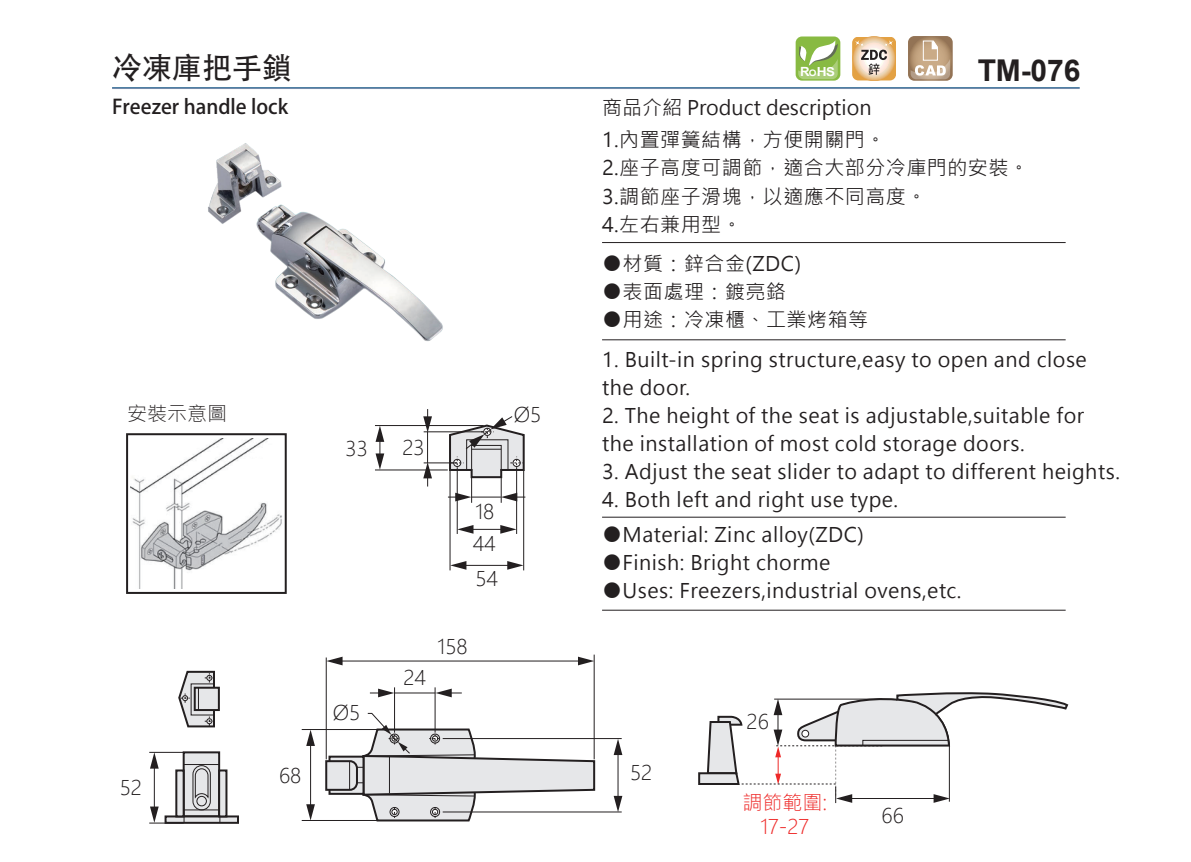
<style>
.page{position:relative;width:1191px;height:862px;background:#fff}
.page>*{position:absolute;margin:0;border:0;box-sizing:border-box;transform-origin:0 0}
.t1{font:30px "Adobe Heiti Std";color:#231f20}
.t2{font:700 30px "Arial";color:#231f20}
.t3{font:20px/28px "Microsoft Jheng Hei UI Regular";letter-spacing:.025em;color:#231f20}
.t4{font:20px/32.6px "Microsoft Jheng Hei UI Light";color:#231f20}
.t5{font:20px "Microsoft Jheng Hei UI Regular";color:#231f20}
.t6{font:700 20px "Adobe Fan Heiti Std";color:#231f20}
.t7{font:20px/24px "Microsoft Jheng Hei UI Light";color:#ee2928;text-align:center}
.t8{font:700 12.4px "Arial";color:#fff;scale:1.1 1}
.s1{font-size:12.6px}
.s2{font-size:8.8px}
</style>
<div class="page">
<svg style="left:908px;top:36px;width:44px;height:45px;background:#bfa68b"></svg>
<div style="left:795px;top:36px;width:45px;height:45px;background:#88ba42;border-radius:6px"></div>
<svg style="left:798px;top:40px;width:40px;height:39px"></svg>
<svg style="left:852px;top:37px;width:44px;height:43px;background:#d9bb94"></svg>
<hr style="left:602px;top:242px;width:463px;height:1px;background:#231f20">
<hr style="left:602px;top:516px;width:463px;height:1px;background:#231f20">
<hr style="left:602px;top:339px;width:463px;height:1px;background:#231f20">
<hr style="left:602px;top:609px;width:463px;height:1px;background:#231f20">
<div style="left:126px;top:433px;width:161px;height:160px;border:2px solid #231f20"></div>
<img style="left:130px;top:439px;width:152px;height:149px">
<img style="left:208px;top:143px;width:235px;height:198px">
<svg style="left:698px;top:692px;width:371px;height:110px"></svg>
<hr style="left:375px;top:425px;width:109px;height:1px;background:#231f20">
<hr style="left:375px;top:469px;width:73px;height:1px;background:#231f20">
<hr style="left:424px;top:431px;width:60px;height:1px;background:#231f20">
<hr style="left:424px;top:462px;width:33px;height:1px;background:#231f20">
<hr style="left:427px;top:431px;width:1px;height:32px;background:#231f20">
<svg style="left:375px;top:426px;width:9px;height:43px"></svg>
<hr style="left:449px;top:470px;width:1px;height:100px;background:#231f20">
<hr style="left:523px;top:470px;width:1px;height:100px;background:#231f20">
<hr style="left:457px;top:471px;width:1px;height:63px;background:#231f20">
<hr style="left:516px;top:471px;width:1px;height:63px;background:#231f20">
<hr style="left:470px;top:528px;width:33px;height:1px;background:#231f20">
<svg style="left:457px;top:525px;width:16px;height:8px"></svg>
<svg style="left:500px;top:525px;width:16px;height:8px"></svg>
<hr style="left:463px;top:564px;width:47px;height:1px;background:#231f20">
<svg style="left:450px;top:561px;width:16px;height:8px"></svg>
<svg style="left:507px;top:561px;width:16px;height:8px"></svg>
<svg style="left:448px;top:416px;width:78px;height:86px"></svg>
<svg style="left:423px;top:409px;width:9px;height:23px"></svg>
<svg style="left:423px;top:462px;width:9px;height:24px"></svg>
<div style="left:194px;top:686px;width:26px;height:25px;background:#e6e7e9;border:2px solid #231f20"></div>
<svg style="left:178px;top:670px;width:38px;height:58px"></svg>
<div style="left:183px;top:751px;width:37px;height:66px;background:#e6e7e9;border:2px solid #231f20"></div>
<svg style="left:165px;top:815px;width:74px;height:8px"></svg>
<div style="left:175px;top:769px;width:10px;height:48px;background:#e6e7e9;border:2px solid #231f20"></div>
<div style="left:218px;top:769px;width:9px;height:48px;background:#e6e7e9;border:2px solid #231f20"></div>
<hr style="left:184px;top:763px;width:35px;height:1px;background:#231f20">
<hr style="left:184px;top:809px;width:35px;height:1px;background:#231f20">
<div style="left:192px;top:765px;width:19px;height:45px;border:1px solid #231f20;border-radius:9px"></div>
<svg style="left:194px;top:767px;width:15px;height:32px"></svg>
<div style="left:196px;top:795px;width:11px;height:11px;border:1px solid #231f20;border-radius:50%"></div>
<hr style="left:149px;top:751px;width:35px;height:1px;background:#231f20">
<hr style="left:149px;top:822px;width:35px;height:1px;background:#231f20">
<hr style="left:154px;top:765px;width:1px;height:44px;background:#231f20">
<svg style="left:150px;top:752px;width:9px;height:16px"></svg>
<svg style="left:150px;top:806px;width:9px;height:16px"></svg>
<hr style="left:302px;top:819px;width:77px;height:1px;background:#231f20">
<hr style="left:443px;top:738px;width:178px;height:1px;background:#231f20">
<hr style="left:617px;top:752px;width:1px;height:46px;background:#231f20">
<svg style="left:613px;top:738px;width:9px;height:16px"></svg>
<svg style="left:613px;top:795px;width:9px;height:17px"></svg>
<hr style="left:593px;top:654px;width:1px;height:105px;background:#231f20">
<hr style="left:326px;top:657px;width:1px;height:102px;background:#231f20">
<hr style="left:302px;top:728px;width:77px;height:1px;background:#231f20">
<hr style="left:310px;top:742px;width:1px;height:65px;background:#231f20">
<svg style="left:306px;top:729px;width:9px;height:16px"></svg>
<svg style="left:306px;top:804px;width:9px;height:16px"></svg>
<hr style="left:339px;top:660px;width:242px;height:1px;background:#231f20">
<svg style="left:326px;top:656px;width:16px;height:9px"></svg>
<svg style="left:578px;top:656px;width:16px;height:9px"></svg>
<hr style="left:394px;top:687px;width:1px;height:45px;background:#231f20">
<hr style="left:434px;top:687px;width:1px;height:45px;background:#231f20">
<hr style="left:394px;top:692px;width:41px;height:1px;background:#231f20">
<hr style="left:443px;top:811px;width:178px;height:1px;background:#231f20">
<svg style="left:370px;top:688px;width:24px;height:9px"></svg>
<svg style="left:435px;top:688px;width:27px;height:9px"></svg>
<svg style="left:324px;top:712px;width:272px;height:110px"></svg>
<h1 class="t1" style="left:112px;top:50px;width:182px">冷凍庫把手鎖</h1>
<p class="t6" style="left:112px;top:94px;width:178px">Freezer handle lock</p>
<p class="t4" style="left:127px;top:397px;width:101px">安裝示意圖</p>
<p class="t4" style="left:345px;top:432px;width:24px">33</p>
<p class="t4" style="left:402px;top:431px;width:24px">23</p>
<p class="t4" style="left:514px;top:398px;width:29px">Ø5</p>
<p class="t4" style="left:473px;top:495px;width:24px">18<br>44</p>
<p class="t4" style="left:475px;top:562px;width:24px">54</p>
<p class="t4" style="left:333px;top:695px;width:29px">Ø5</p>
<p class="t4" style="left:403px;top:661px;width:24px">24</p>
<p class="t4" style="left:437px;top:629px;width:32px">158</p>
<p class="t8" style="left:800px;top:63px;width:33px"><span class="s1">R</span><span class="s2">O</span>HS</p>
<h1 class="t2" style="left:977px;top:49px;width:104px">TM-076</h1>
<p class="t5" style="left:602px;top:95px;width:271px">商品介紹 Product description</p>
<p class="t3" style="left:602px;top:126px;width:428px">1.內置彈簧結構，方便開關門。<br>2.座子高度可調節，適合大部分冷庫門的安裝。<br>3.調節座子滑塊，以適應不同高度。<br>4.左右兼用型。</p>
<p class="t3" style="left:602px;top:249px;width:201px">●材質：鋅合金(ZDC)</p>
<p class="t3" style="left:602px;top:277px;width:185px">●表面處理：鍍亮鉻</p>
<p class="t3" style="left:602px;top:305px;width:267px">●用途：冷凍櫃、工業烤箱等</p>
<p class="t3" style="left:602px;top:346px;width:486px">1. Built-in spring structure,easy to open and close the door.</p>
<p class="t3" style="left:602px;top:402px;width:483px">2. The height of the seat is adjustable,suitable for the installation of most cold storage doors.</p>
<p class="t3" style="left:602px;top:458px;width:519px">3. Adjust the seat slider to adapt to different heights.</p>
<p class="t3" style="left:602px;top:486px;width:297px">4. Both left and right use type.</p>
<p class="t3" style="left:602px;top:521px;width:263px">●Material: Zinc alloy(ZDC)</p>
<p class="t3" style="left:602px;top:549px;width:230px">●Finish: Bright chorme</p>
<p class="t3" style="left:602px;top:577px;width:361px">●Uses: Freezers,industrial ovens,etc.</p>
<p class="t4" style="left:746px;top:705px;width:24px">26</p>
<p class="t4" style="left:120px;top:771px;width:24px">52</p>
<p class="t4" style="left:279px;top:758px;width:24px">68</p>
<p class="t4" style="left:630px;top:756px;width:24px">52</p>
<p class="t7" style="left:742px;top:790px;width:86px">調節範圍:<br>17-27</p>
<p class="t4" style="left:881px;top:799px;width:24px">66</p>
</div>
